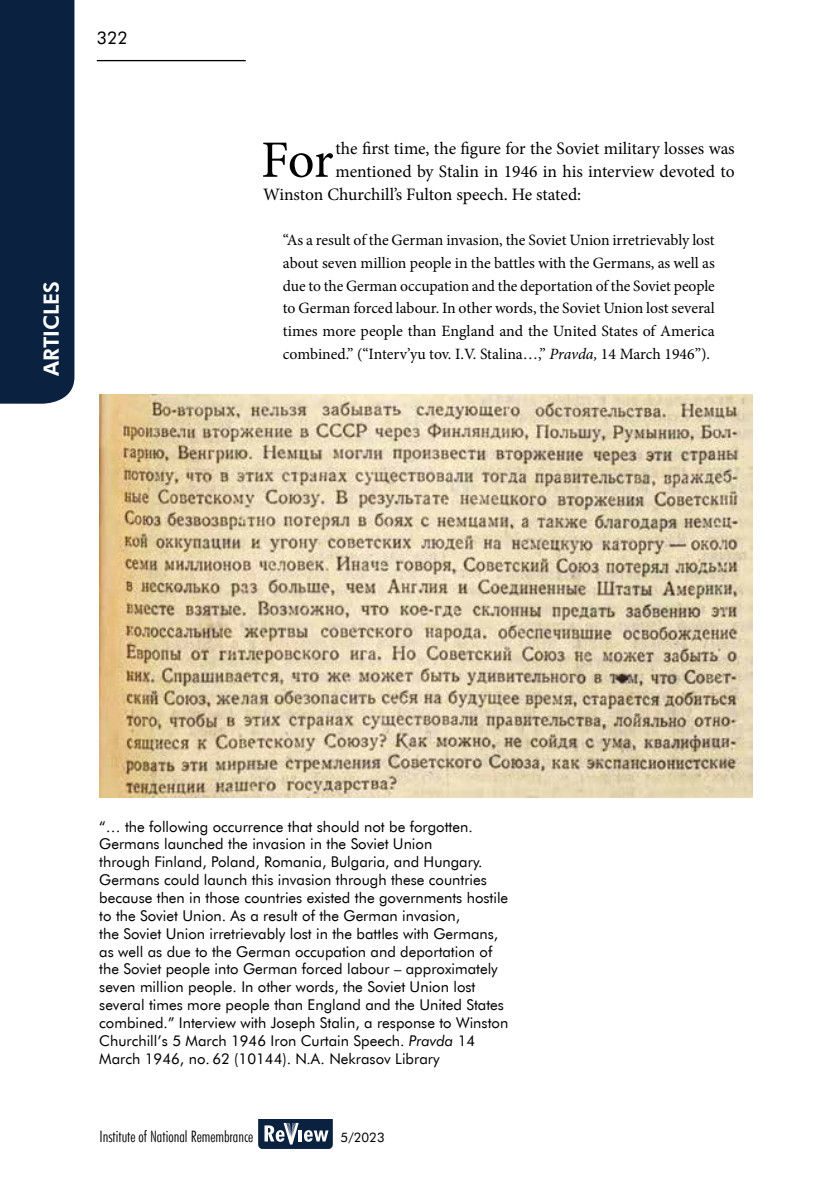
<style>
.page{position:relative;width:834px;height:1191px;background:#fff}
.page>*{position:absolute;margin:0;border:0;box-sizing:border-box;transform-origin:0 0}
.t1{font:52.5px "Minion Pro";color:#000}
.t2{font:21px "Futura Hv EU";color:#fff}
.t3{font:17.5px "Minion Pro";color:#000}
.t4{font:17.5px "Futura EU";color:#000}
.t5{font:15.75px/22.8px "Minion Pro";color:#000;text-align:justify}
.t6{font:15.75px "Futura Lt Cn EU";color:#000}
.t7{font:14.88px/17.8px "Futura EU";color:#000}
.t8{font:13.12px "Futura EU";color:#000}
.s1{font-style:italic}
</style>
<div class="page">
<hr style="left:97px;top:60px;width:149px;height:1px;background:#000">
<svg style="left:258px;top:1119px;width:75px;height:30px"></svg>
<div style="left:0;top:0;width:74px;height:404px;background:#0a2240"></div>
<img style="left:99px;top:394px;width:653px;height:403px">
<p class="t4" style="left:97px;top:27px;width:32px">322</p>
<h2 class="t2" style="left:38px;top:376px;width:96px;rotate:-90deg">ARTICLES</h2>
<h1 class="t1" style="left:261px;top:125px;width:74px">For</h1>
<p class="t3" style="left:335px;top:137px;width:400px">the first time, the figure for the Soviet military losses was</p>
<p class="t3" style="left:335px;top:159px;width:400px">mentioned by Stalin in 1946 in his interview devoted to</p>
<p class="t3" style="left:263px;top:182px;width:319px">Winston Churchill’s Fulton speech. He stated:</p>
<p class="t5" style="left:283px;top:229px;width:433px">“As a result of the German invasion, the Soviet Union irretrievably lost about seven million people in the battles with the Germans, as well as due to the German occupation and the deportation of the Soviet people to German forced labour. In other words, the Soviet Union lost several times more people than England and the United States of America combined.” (“Interv’yu tov. I.V. Stalina…,” <span class="s1">Pravda,</span> 14 March 1946”).</p>
<p class="t7" style="left:99px;top:818px;width:410px">“… the following occurrence that should not be forgotten.<br>Germans launched the invasion in the Soviet Union<br>through Finland, Poland, Romania, Bulgaria, and Hungary.<br>Germans could launch this invasion through these countries because then in those countries existed the governments hostile to the Soviet Union. As a result of the German invasion,<br>the Soviet Union irretrievably lost in the battles with Germans, as well as due to the German occupation and deportation of the Soviet people into German forced labour – approximately seven million people. In other words, the Soviet Union lost several times more people than England and the United States combined.” Interview with Joseph Stalin, a response to Winston Churchill’s 5 March 1946 Iron Curtain Speech. <span class="s1">Pravda</span> 14<br>March 1946, no. 62 (10144). N.A. Nekrasov Library</p>
<p class="t6" style="left:99px;top:1126px;width:155px">Institute of National Remembrance</p>
<p class="t8" style="left:340px;top:1129px;width:46px">5/2023</p>
</div>
